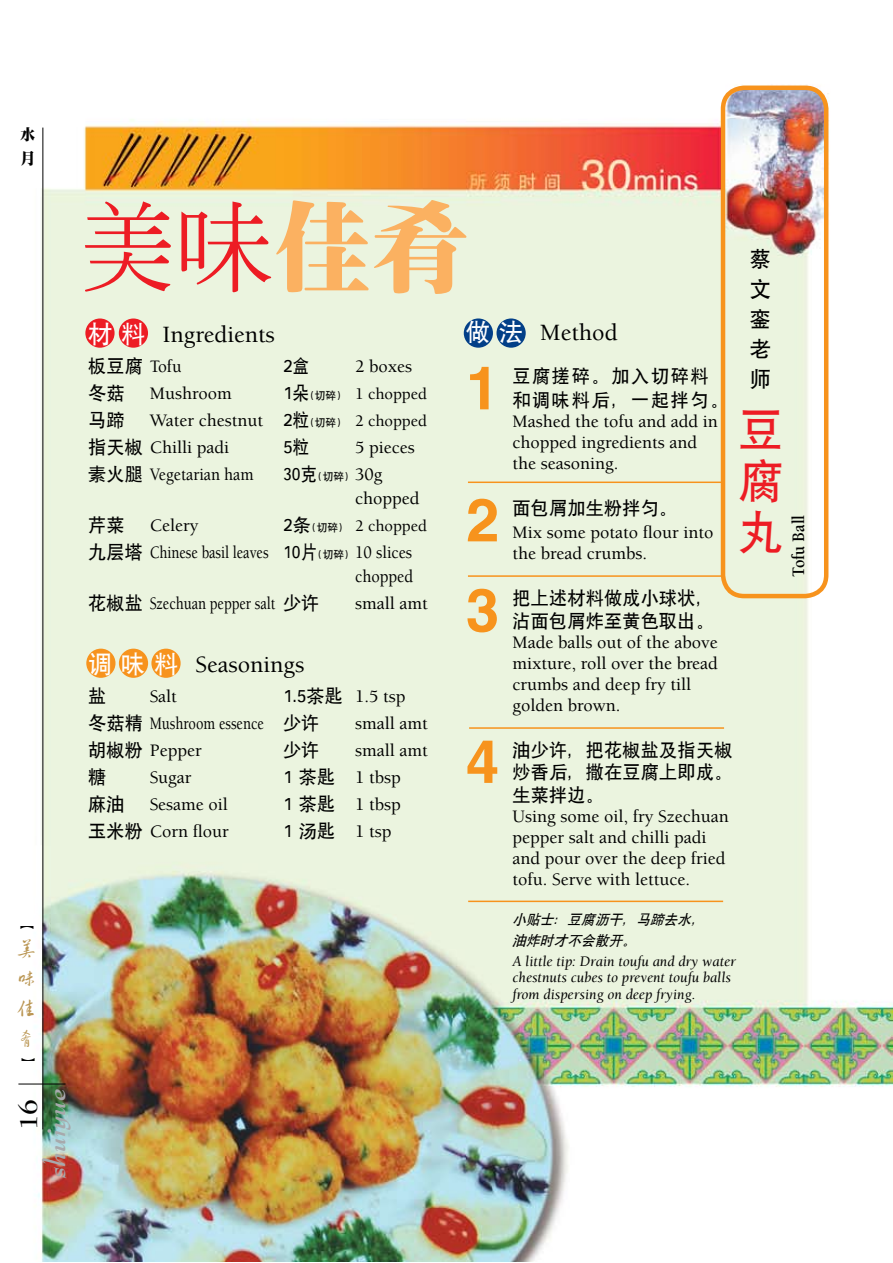
<style>
.page{position:relative;width:893px;height:1263px;background:#fff}
.page>*{position:absolute;margin:0;border:0;box-sizing:border-box;transform-origin:0 0}
.t1{font:500 97.5px "GB Inn Ming";color:#ed1c24}
.t2{font:700 60px "Helvetica";color:#f7931d}
.t3{font:45px/51px "SIL Hei Med Jian";color:#ed1c24;text-align:justify}
.t4{font:italic 700 30px "Bernhard Modern Std";letter-spacing:.02em;color:#a7a9ac}
.t5{font:700 27px "Bernhard Modern Std";color:#000}
.t6{font:500 24px "Berkeley";color:#000}
.t7{font:21px/30px "SIL Hei Med Jian";color:#000;text-align:justify}
.t8{font:21px/30px "FZHCJW GB1 0";color:#ba9653;text-align:justify}
.t9{font:500 18px/21px "Berkeley";color:#000}
.t10{font:18px/22.5px "SIL Hei Med Jian";letter-spacing:.02em;color:#000}
.t11{font:500 18px/24px "Berkeley";color:#000;text-align:right;scale:.8 1}
.t12{font:18px/24px "SIL Hei Med Jian";letter-spacing:.1em;color:#000}
.t13{font:500 18px "Berkeley";color:#000;scale:.9 1}
.t14{font:700 18px "Berkeley";color:#000;scale:.9 1}
.t15{font:500 18px "Berkeley";color:#000;scale:.95 1}
.t16{font:500 16.5px "Berkeley";color:#000}
.t17{font:italic 15px/16.5px "Berkeley";color:#000}
.t18{font:15px/24px "Sungti EG Ultra GB";color:#000}
.t19{font:15px "FZHCJW GB1 0";color:#000}
.t20{font:italic 13.5px/21px "SIL Hei Med Jian";color:#000}
.t21{font:10.5px "SIL Hei Med Jian";color:#000}
.s1{font-family:"Sungti EG Ultra GB";font-weight:400;color:#fbb161}
.s2{font-family:"SIL Hei Med Jian";font-weight:400;color:#fff}
.s3{font-family:"SIL Hei Med Jian";font-weight:400}
.s4{font-family:"SIL Hei Med Jian";font-weight:400;font-size:18px}
.s5{font-family:"SIL Hei Med Jian";font-weight:400;font-size:10.5px}
.s6{font-size:16.5px}
.s7{font-size:18px}
.s8{font-family:"Berkeley";font-weight:500;font-size:18px}
</style>
<div class="page">
<img style="left:18px;top:85px;width:874px;height:1176px">
<div style="left:151px;top:649px;width:30px;height:29px;background:#f7931d;border-radius:50%"></div>
<div style="left:119px;top:649px;width:29px;height:29px;background:#f7931d;border-radius:50%"></div>
<div style="left:86px;top:649px;width:30px;height:29px;background:#f7931d;border-radius:50%"></div>
<div style="left:496px;top:318px;width:30px;height:30px;background:#023f88;border-radius:50%"></div>
<div style="left:464px;top:318px;width:29px;height:30px;background:#023f88;border-radius:50%"></div>
<hr style="left:468px;top:481px;width:255px;height:2px;background:#f7931d">
<hr style="left:468px;top:575px;width:257px;height:2px;background:#f7931d">
<hr style="left:469px;top:727px;width:255px;height:2px;background:#f7931d">
<hr style="left:468px;top:900px;width:255px;height:2px;background:#f7931d">
<hr style="left:42px;top:128px;width:1px;height:1001px;background:#000">
<hr style="left:18px;top:1084px;width:48px;height:1px;background:#000">
<div style="left:119px;top:318px;width:29px;height:30px;background:#ed1c24;border-radius:50%"></div>
<div style="left:85px;top:318px;width:30px;height:30px;background:#ed1c24;border-radius:50%"></div>
<div style="left:721px;top:86px;width:107px;height:512px;border:4px solid #f7931d;border-radius:21px"></div>
<p class="t18" style="left:20px;top:123px;width:16px">水月</p>
<p class="t19" style="left:35px;top:919px;width:16px;rotate:90deg">【</p>
<p class="t8" style="left:16px;top:935px;width:22px">美味佳肴</p>
<p class="t19" style="left:20px;top:1068px;width:16px;rotate:-90deg">【</p>
<h3 class="t5" style="left:15px;top:1130px;width:29px;rotate:-90deg">16</h3>
<h3 class="t4" style="left:39px;top:1178px;width:91px;rotate:-90deg">shuiyue</h3>
<h1 class="t1" style="left:79px;top:198px;width:391px">美味<span class="s1">佳肴</span></h1>
<p class="t7" style="left:750px;top:242px;width:22px">蔡文銮老师</p>
<h3 class="t6" style="left:466px;top:320px;width:153px"><span class="s2">做法</span> Method</h3>
<h2 class="t2" style="left:466px;top:347px;width:35px">1</h2>
<p class="t12" style="left:512px;top:363px;width:218px">豆腐搓碎。加入切碎料和调味料后，一起拌匀。</p>
<p class="t9" style="left:512px;top:412px;width:207px">Mashed the tofu and add in chopped ingredients and the seasoning.</p>
<h2 class="t2" style="left:466px;top:479px;width:35px">2</h2>
<p class="t10" style="left:512px;top:496px;width:166px">面包屑加生粉拌匀。</p>
<h3 class="t6" style="left:88px;top:321px;width:188px"><span class="s2">材料</span> Ingredients</h3>
<p class="t15" style="left:88px;top:356px;width:100px"><span class="s3">板豆腐</span> Tofu</p>
<p class="t10" style="left:283px;top:353px;width:27px">2盒</p>
<p class="t9" style="left:355px;top:356px;width:59px">2 boxes</p>
<p class="t10" style="left:88px;top:380px;width:38px">冬菇</p>
<p class="t9" style="left:150px;top:383px;width:84px">Mushroom</p>
<p class="t16" style="left:283px;top:385px;width:145px"><span class="s4">1朵</span><span class="s5">(切碎)</span> 1 chopped</p>
<p class="t10" style="left:88px;top:407px;width:38px">马蹄</p>
<h3 class="t3" style="left:738px;top:401px;width:46px">豆腐丸</h3>
<p class="t9" style="left:88px;top:407px;width:340px;line-height:27px;text-indent:62px">Water chestnut <span class="s3">2粒</span><span class="s5">(切碎)</span> <span class="s6">2 chopped</span><span class="s3">指天椒</span> Chilli padi</p>
<p class="t10" style="left:283px;top:434px;width:27px">5粒</p>
<p class="t9" style="left:355px;top:437px;width:61px">5 pieces</p>
<p class="t13" style="left:88px;top:464px;width:185px"><span class="s3">素火腿</span> Vegetarian ham</p>
<p class="t21" style="left:283px;top:469px;width:101px"><span class="s7">30克</span>(切碎) <span class="s8">30g</span></p>
<p class="t9" style="left:355px;top:488px;width:66px">chopped</p>
<p class="t10" style="left:88px;top:512px;width:38px">芹菜</p>
<p class="t9" style="left:150px;top:515px;width:50px">Celery</p>
<p class="t16" style="left:283px;top:517px;width:145px"><span class="s4">2条</span><span class="s5">(切碎)</span> 2 chopped</p>
<p class="t11" style="left:88px;top:540px;width:408px"><span class="s3">九层塔</span> Chinese basil leaves <span class="s3">10片</span><span class="s5">(切碎)</span> 10 slices chopped</p>
<p class="t11" style="left:88px;top:591px;width:290px"><span class="s3">花椒盐</span> Szechuan pepper salt <span class="s3">少许</span></p>
<p class="t9" style="left:355px;top:593px;width:74px">small amt</p>
<h3 class="t6" style="left:88px;top:651px;width:218px"><span class="s2">调味料</span> Seasonings</h3>
<p class="t10" style="left:88px;top:683px;width:19px">盐</p>
<p class="t9" style="left:150px;top:686px;width:29px">Salt</p>
<p class="t9" style="left:512px;top:523px;width:203px">Mix some potato flour into the bread crumbs.</p>
<h2 class="t2" style="left:466px;top:569px;width:35px">3</h2>
<p class="t10" style="left:512px;top:586px;width:203px">把上述材料做成小球状，沾面包屑炸至黄色取出。</p>
<p class="t9" style="left:512px;top:632px;width:207px">Made balls out of the above mixture, roll over the bread crumbs and deep fry till golden brown.</p>
<h2 class="t2" style="left:466px;top:721px;width:35px">4</h2>
<p class="t10" style="left:512px;top:737px;width:221px;text-align:justify">油少许，把花椒盐及指天椒炒香后，撒在豆腐上即成。生菜拌边。</p>
<p class="t9" style="left:512px;top:806px;width:218px">Using some oil, fry Szechuan pepper salt and chilli padi and pour over the deep fried tofu. Serve with lettuce.</p>
<p class="t20" style="left:512px;top:908px;width:198px">小贴士：豆腐沥干，马蹄去水，油炸时才不会散开。</p>
<p class="t17" style="left:512px;top:953px;width:225px">A little tip: Drain toufu and dry water chestnuts cubes to prevent toufu balls from dispersing on deep frying.</p>
<p class="t9" style="left:88px;top:683px;width:319px;line-height:27px;text-indent:195px"><span class="s3">1.5茶匙</span> 1.5 tsp<span class="s3">冬菇精</span> Mushroom essence <span class="s3">少许</span></p>
<p class="t9" style="left:355px;top:713px;width:74px">small amt</p>
<p class="t9" style="left:88px;top:740px;width:115px"><span class="s3">胡椒粉</span> Pepper</p>
<p class="t10" style="left:283px;top:737px;width:37px">少许</p>
<p class="t9" style="left:355px;top:740px;width:74px">small amt</p>
<p class="t10" style="left:88px;top:764px;width:19px">糖</p>
<p class="t9" style="left:150px;top:767px;width:43px">Sugar</p>
<p class="t9" style="left:283px;top:767px;width:119px"><span class="s3">1 茶匙</span> 1 tbsp</p>
<p class="t10" style="left:88px;top:791px;width:38px">麻油</p>
<p class="t9" style="left:150px;top:794px;width:80px">Sesame oil</p>
<p class="t9" style="left:283px;top:794px;width:119px"><span class="s3">1 茶匙</span> 1 tbsp</p>
<p class="t9" style="left:88px;top:821px;width:142px"><span class="s3">玉米粉</span> Corn flour</p>
<p class="t9" style="left:283px;top:821px;width:110px"><span class="s3">1 汤匙</span> 1 tsp</p>
<p class="t14" style="left:789px;top:577px;width:70px;rotate:-90deg">Tofu Ball</p>
</div>
